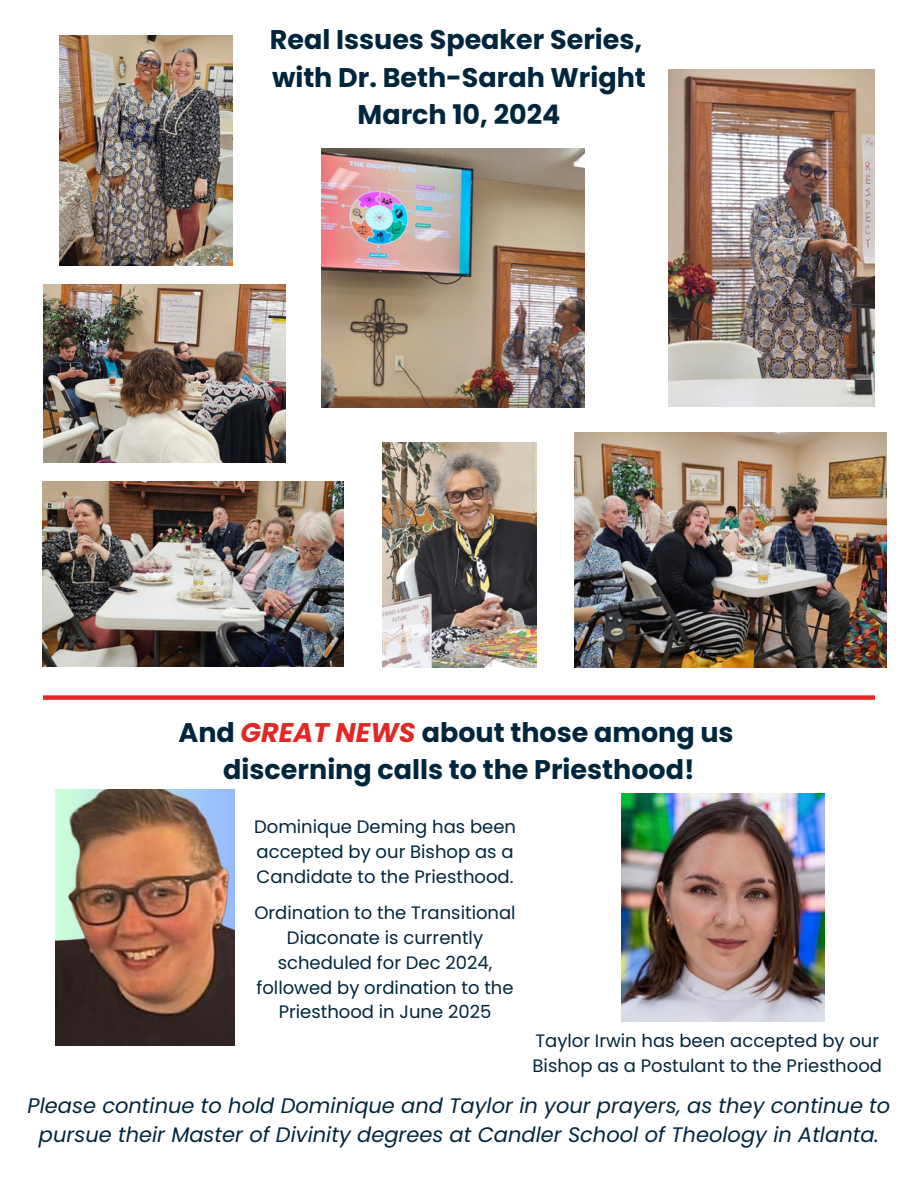
<style>
.page{position:relative;width:918px;height:1188px;background:#fff}
.page>*{position:absolute;margin:0;border:0;box-sizing:border-box;transform-origin:0 0}
.t1{font:700 27px/37.2px "Poppins";color:#00263d;text-align:center}
.t2{font:italic 21px/29.2px "Poppins";color:#00263d;text-align:center}
.t3{font:18px/24.8px "Poppins";color:#00263d}
.s1{font-style:italic;color:#e02826}
</style>
<div class="page">
<div style="left:43px;top:695px;width:832px;height:5px;background:#e02826"></div>
<img style="left:44px;top:284px;width:242px;height:178px">
<img style="left:669px;top:69px;width:206px;height:338px">
<img style="left:321px;top:148px;width:264px;height:259px">
<img style="left:60px;top:35px;width:172px;height:231px">
<img style="left:382px;top:442px;width:154px;height:225px">
<img style="left:574px;top:432px;width:313px;height:236px">
<img style="left:43px;top:481px;width:300px;height:186px">
<img style="left:56px;top:790px;width:179px;height:255px">
<img style="left:622px;top:794px;width:202px;height:228px">
<p class="t1" style="left:270px;top:21px;width:378px">Real Issues Speaker Series, with Dr. Beth-Sarah Wright<br>March 10, 2024</p>
<p class="t1" style="left:179px;top:714px;width:557px">And <span class="s1">GREAT NEWS</span> about those among us discerning calls to the Priesthood!</p>
<h1 class="t3" style="left:254px;top:814px;width:263px">Dominique Deming has been accepted by our Bishop as a<br>Candidate to the Priesthood.</h1>
<p class="t3" style="left:254px;top:901px;width:263px;text-align:center">Ordination to the Transitional<br>Diaconate is currently scheduled for Dec 2024, followed by ordination to the<br>Priesthood in June 2025</p>
<p class="t3" style="left:533px;top:1028px;width:351px">Taylor Irwin has been accepted by our<br>Bishop as a Postulant to the Priesthood</p>
<h3 class="t2" style="left:28px;top:1091px;width:864px">Please continue to hold Dominique and Taylor in your prayers, as they continue to pursue their Master of Divinity degrees at Candler School of Theology in Atlanta.</h3>
</div>
